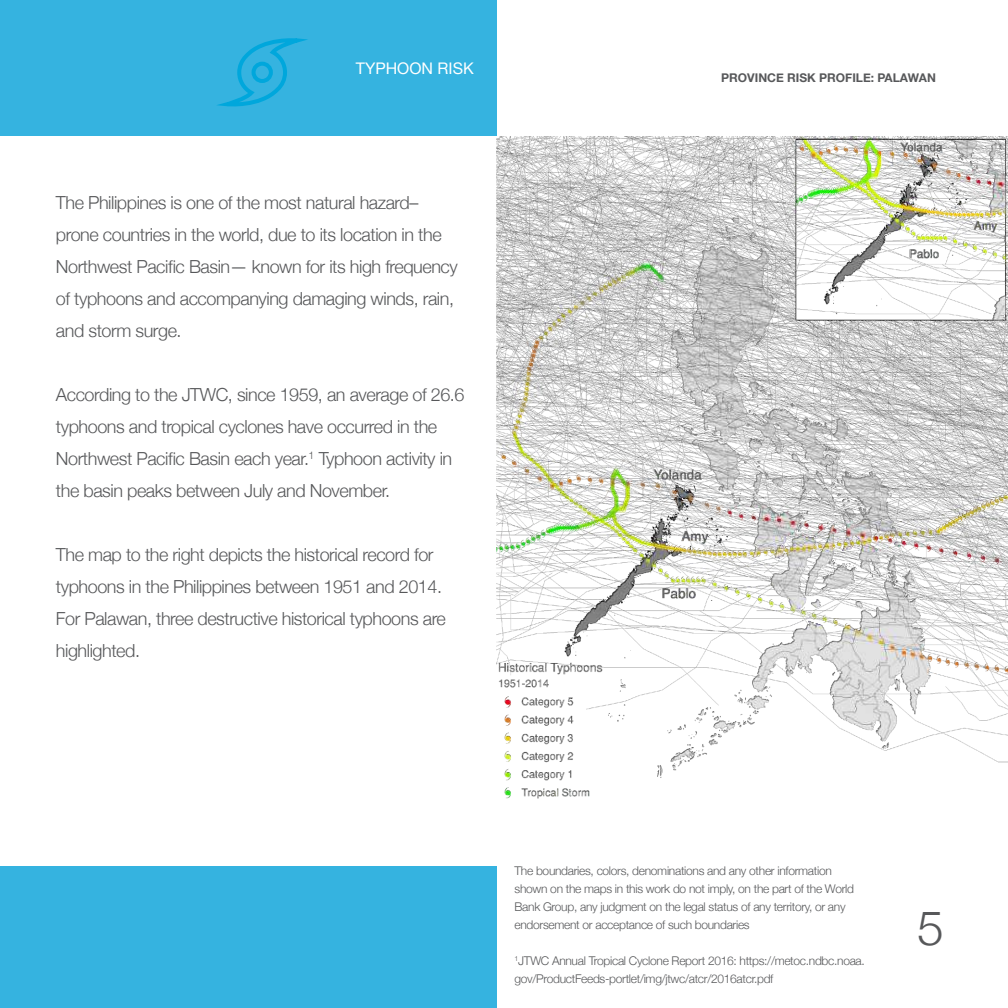
<style>
.page{position:relative;width:1008px;height:1008px;background:#fff}
.page>*{position:absolute;margin:0;border:0;box-sizing:border-box;transform-origin:0 0}
.t1{font:300 48px "Helvetica Neue";color:#57585a}
.t2{font:300 18px/32px "Helvetica Neue";letter-spacing:-.025em;color:#57585a}
.t3{font:16px "Helvetica Neue";color:#fff}
.t4{font:300 12px/18px "Helvetica Neue";letter-spacing:-.025em;color:#57585a}
.t5{font:700 12px "Helvetica Neue";color:#57585a}
</style>
<div class="page">
<div style="left:0;top:0;width:497px;height:1008px;background:#35b3e0"></div>
<div style="left:0;top:136px;width:1008px;height:730px;background:#fff"></div>
<img style="left:497px;top:137px;width:511px;height:662px">
<svg style="left:223px;top:38px;width:78px;height:69px"></svg>
<p class="t3" style="left:356px;top:57px;width:119px">TYPHOON RISK</p>
<p class="t2" style="left:56px;top:185px;width:403px">The Philippines is one of the most natural hazard– prone countries in the world, due to its location in the Northwest Pacific Basin— known for its high frequency of typhoons and accompanying damaging winds, rain, and storm surge.</p>
<p class="t2" style="left:56px;top:377px;width:410px">According to the JTWC, since 1959, an average of 26.6 typhoons and tropical cyclones have occurred in the Northwest Pacific Basin each year.<sup>1</sup> Typhoon activity in the basin peaks between July and November.</p>
<p class="t2" style="left:56px;top:537px;width:391px">The map to the right depicts the historical record for typhoons in the Philippines between 1951 and 2014.<br>For Palawan, three destructive historical typhoons are highlighted.</p>
<p class="t5" style="left:721px;top:69px;width:216px">PROVINCE RISK PROFILE: PALAWAN</p>
<p class="t4" style="left:515px;top:861px;width:341px">The boundaries, colors, denominations and any other information shown on the maps in this work do not imply, on the part of the World Bank Group, any judgment on the legal status of any territory, or any endorsement or acceptance of such boundaries</p>
<p class="t4" style="left:515px;top:951px;width:352px"><sup>1</sup>JTWC Annual Tropical Cyclone Report 2016: https://metoc.ndbc.noaa. gov/ProductFeeds-portlet/img/jtwc/atcr/2016atcr.pdf</p>
<h1 class="t1" style="left:917px;top:889px;width:28px">5</h1>
</div>
